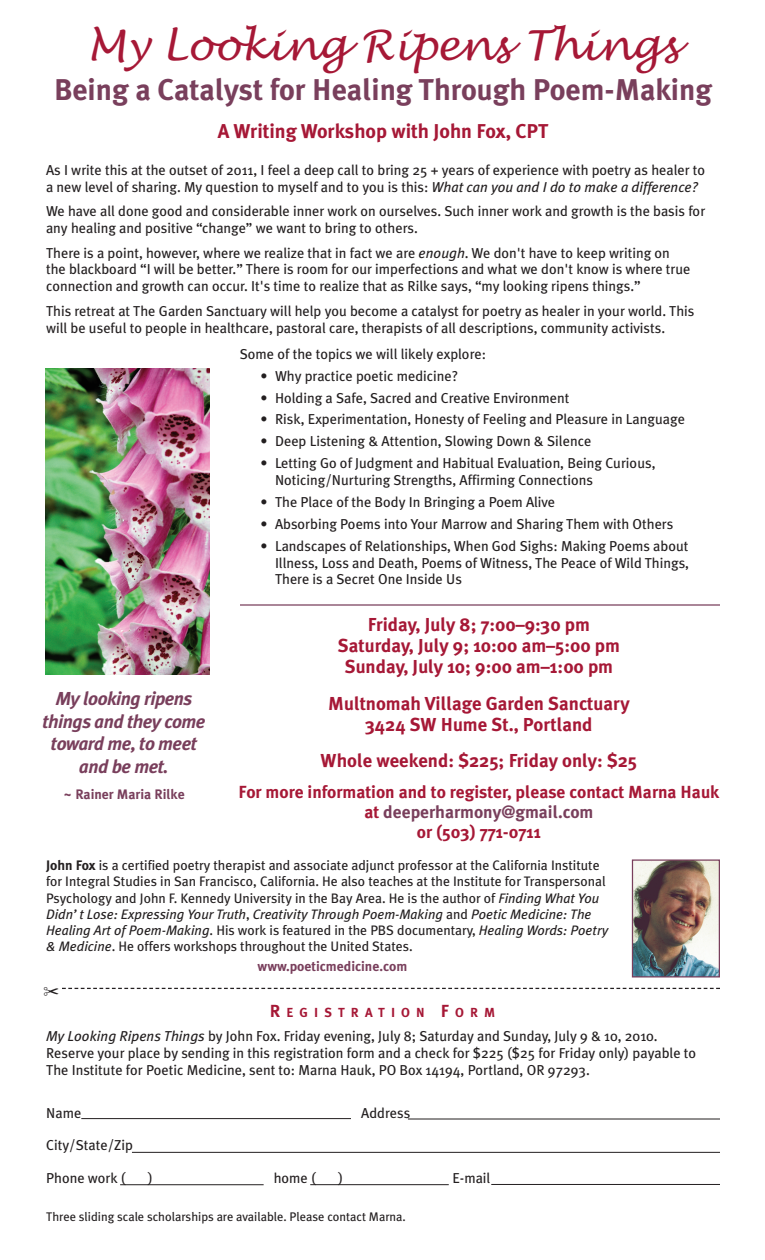
<style>
.page{position:relative;width:765px;height:1260px;background:#fff}
.page>*{position:absolute;margin:0;border:0;box-sizing:border-box;transform-origin:0 0}
.t1{font:italic 41.25px "Lucida Handwriting";letter-spacing:-.01em;color:#a61836}
.t2{font:700 30px "Meta Plus";color:#793f5c}
.t3{font:700 20px "Meta Plus";color:#a61836}
.t4{font:700 18.75px/21.2px "Meta Plus";color:#a61836;text-align:center}
.t5{font:italic 700 18.75px/22.5px "Meta Plus";letter-spacing:-.025em;color:#793f5c;text-align:center}
.t6{font:700 17.5px/20px "Meta Plus";color:#a61836;text-align:center}
.t7{font:14.38px/16.9px "Meta Plus";color:#231f20}
.t8{font:13.75px/16.2px "Meta Plus";color:#231f20}
.t9{font:700 13.75px "Meta Plus";color:#793f5c}
.t10{font:700 13.12px "Meta Plus";letter-spacing:.465em;color:#a61836}
.t11{font:12.5px "Meta Plus";color:#231f20}
.s1{font-style:italic}
.s2{color:#793f5c}
.s3{font-weight:700}
.s4{font-size:17.5px}
</style>
<div class="page">
<hr style="left:81px;top:1118px;width:270px;height:1px;background:#231f20">
<hr style="left:132px;top:1152px;width:588px;height:1px;background:#231f20">
<hr style="left:120px;top:1184px;width:144px;height:1px;background:#231f20">
<hr style="left:491px;top:1184px;width:229px;height:1px;background:#231f20">
<hr style="left:408px;top:1119px;width:312px;height:1px;background:#231f20">
<hr style="left:310px;top:1184px;width:139px;height:1px;background:#231f20">
<img style="left:634px;top:861px;width:84px;height:115px">
<div style="left:632px;top:859px;width:88px;height:119px;border:1px solid #793f5c"></div>
<img style="left:45px;top:369px;width:165px;height:306px">
<hr style="left:240px;top:604px;width:480px;height:2px;background:#793f5c">
<svg style="left:62px;top:987px;width:658px;height:2px"></svg>
<h1 class="t1" style="left:87px;top:22px;width:593px">My Looking Ripens Things</h1>
<h2 class="t2" style="left:54px;top:72px;width:660px">Being a Catalyst for Healing Through Poem-Making</h2>
<h3 class="t3" style="left:218px;top:119px;width:332px">A Writing Workshop with John Fox, CPT</h3>
<p class="t7" style="left:46px;top:162px;width:661px">As I write this at the outset of 2011, I feel a deep call to bring 25 + years of experience with poetry as healer to a new level of sharing. My question to myself and to you is this: <span class="s1">What can you and I do to make a difference?</span></p>
<p class="t7" style="left:46px;top:203px;width:661px">We have all done good and considerable inner work on ourselves. Such inner work and growth is the basis for any healing and positive “change” we want to bring to others.</p>
<p class="t7" style="left:46px;top:244px;width:646px">There is a point, however, where we realize that in fact we are <span class="s1">enough</span>. We don't have to keep writing on the blackboard “I will be better.” There is room for our imperfections and what we don't know is where true connection and growth can occur. It's time to realize that as Rilke says, “my looking ripens things.”</p>
<p class="t7" style="left:46px;top:302px;width:650px">This retreat at The Garden Sanctuary will help you become a catalyst for poetry as healer in your world. This will be useful to people in healthcare, pastoral care, therapists of all descriptions, community activists.</p>
<h3 class="t5" style="left:42px;top:688px;width:165px">My looking ripens things and they come toward me, to meet and be met.</h3>
<p class="t9" style="left:63px;top:786px;width:123px">~ Rainer Maria Rilke</p>
<p class="t7" style="left:240px;top:345px;width:248px">Some of the topics we will likely explore:</p>
<p class="t7" style="left:261px;top:367px;width:199px">• Why practice poetic medicine?</p>
<p class="t7" style="left:261px;top:389px;width:310px">• Holding a Safe, Sacred and Creative Environment</p>
<p class="t7" style="left:261px;top:411px;width:426px">• Risk, Experimentation, Honesty of Feeling and Pleasure in Language</p>
<p class="t7" style="left:261px;top:433px;width:332px">• Deep Listening &amp; Attention, Slowing Down &amp; Silence</p>
<p class="t7" style="left:275px;top:455px;width:382px;text-indent:-14px">• Letting Go of Judgment and Habitual Evaluation, Being Curious,<br>Noticing/Nurturing Strengths, Affirming Connections</p>
<p class="t7" style="left:261px;top:494px;width:296px">• The Place of the Body In Bringing a Poem Alive</p>
<p class="t7" style="left:261px;top:515px;width:414px">• Absorbing Poems into Your Marrow and Sharing Them with Others</p>
<p class="t7" style="left:275px;top:537px;width:416px;text-align:justify;text-indent:-14px">• Landscapes of Relationships, When God Sighs: Making Poems about Illness, Loss and Death, Poems of Witness, The Peace of Wild Things, There is a Secret One Inside Us</p>
<h3 class="t4" style="left:338px;top:614px;width:284px">Friday, July 8; 7:00–9:30 pm<br>Saturday, July 9; 10:00 am–5:00 pm<br>Sunday, July 10; 9:00 am–1:00 pm</h3>
<h3 class="t4" style="left:328px;top:693px;width:303px">Multnomah Village Garden Sanctuary<br>3424 SW Hume St., Portland</h3>
<h3 class="t4" style="left:321px;top:750px;width:318px">Whole weekend: $225; Friday only: $25</h3>
<p class="t6" style="left:239px;top:782px;width:482px">For more information and to register, please contact Marna Hauk at <span class="s2">deeperharmony@gmail.com<br></span>or (503) 771-0711</p>
<p class="t8" style="left:46px;top:857px;width:564px"><span class="s3">John Fox</span> is a certified poetry therapist and associate adjunct professor at the California Institute for Integral Studies in San Francisco, California. He also teaches at the Institute for Transpersonal Psychology and John F. Kennedy University in the Bay Area. He is the author of <span class="s1">Finding What You Didn’t Lose: Expressing Your Truth</span>, <span class="s1">Creativity Through Poem-Making</span> and <span class="s1">Poetic Medicine: The Healing Art of Poem-Making</span>. His work is featured in the PBS documentary, <span class="s1">Healing Words: Poetry &amp; Medicine</span>. He offers workshops throughout the United States.</p>
<p class="t9" style="left:258px;top:959px;width:151px">www.poeticmedicine.com</p>
<p class="t10" style="left:270px;top:1005px;width:227px"><span class="s4">R</span>EGISTRATION <span class="s4">F</span>ORM</p>
<p class="t7" style="left:46px;top:1027px;width:652px;line-height:17.2px"><span class="s1">My Looking Ripens Things</span> by John Fox. Friday evening, July 8; Saturday and Sunday, July 9 &amp; 10, 2010.<br>Reserve your place by sending in this registration form and a check for $225 ($25 for Friday only) payable to<br>The Institute for Poetic Medicine, sent to: Marna Hauk, PO Box 14194, Portland, OR 97293.</p>
<p class="t7" style="left:46px;top:1104px;width:37px">Name</p>
<p class="t7" style="left:361px;top:1104px;width:51px">Address</p>
<p class="t7" style="left:46px;top:1137px;width:88px">City/State/Zip</p>
<p class="t7" style="left:46px;top:1169px;width:81px">Phone work (</p>
<p class="t7" style="left:148px;top:1169px;width:6px">)</p>
<p class="t7" style="left:274px;top:1169px;width:44px">home (</p>
<p class="t7" style="left:338px;top:1169px;width:6px">)</p>
<p class="t7" style="left:453px;top:1169px;width:39px">E-mail</p>
<p class="t11" style="left:46px;top:1209px;width:361px">Three sliding scale scholarships are available. Please contact Marna.</p>
</div>
